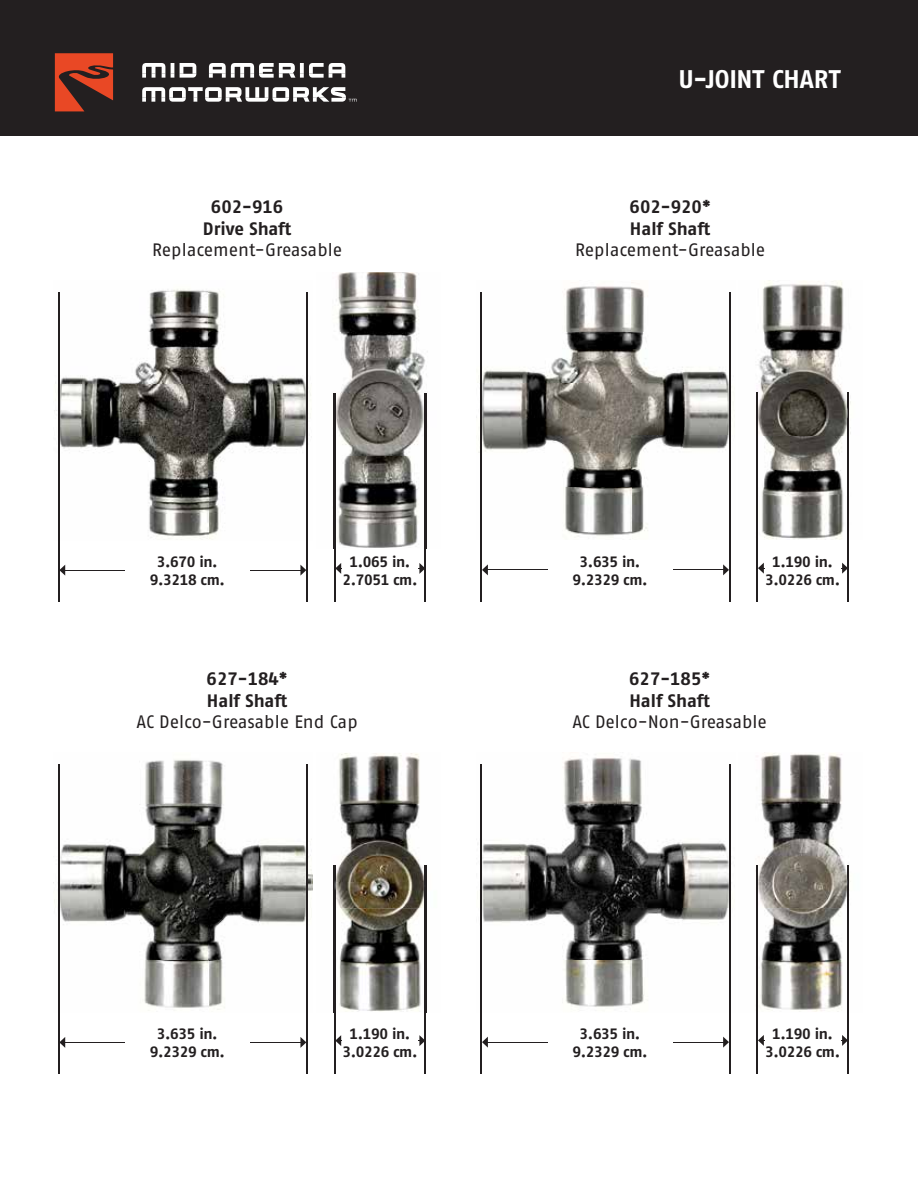
<style>
.page{position:relative;width:918px;height:1188px;background:#fff}
.page>*{position:absolute;margin:0;border:0;box-sizing:border-box;transform-origin:0 0}
.t1{font:25.5px "Fago No Bold Tf";letter-spacing:-.005em;color:#fff}
.t2{font:18px "Fago No Regular Tf";letter-spacing:-.005em;color:#231f20}
.t3{font:18px/21.6px "Fago No Bold Tf";color:#231f20}
.t4{font:15px/18px "Fago No Bold Tf";letter-spacing:-.025em;color:#231f20;text-align:center}
</style>
<div class="page">
<div style="left:0;top:0;width:918px;height:136px;background:#231f20"></div>
<svg style="left:142px;top:63px;width:203px;height:15px"></svg>
<svg style="left:55px;top:53px;width:58px;height:58px"></svg>
<svg style="left:142px;top:87px;width:215px;height:15px"></svg>
<hr style="left:334px;top:393px;width:1px;height:209px;background:#231f20">
<hr style="left:425px;top:393px;width:1px;height:209px;background:#231f20">
<hr style="left:340px;top:568px;width:80px;height:1px;background:#231f20">
<svg style="left:335px;top:563px;width:6px;height:11px"></svg>
<svg style="left:419px;top:563px;width:6px;height:11px"></svg>
<div style="left:342px;top:552px;width:76px;height:36px;background:#fff"></div>
<img style="left:54px;top:289px;width:257px;height:251px">
<hr style="left:58px;top:293px;width:1px;height:309px;background:#231f20">
<hr style="left:306px;top:293px;width:2px;height:309px;background:#231f20">
<hr style="left:64px;top:570px;width:237px;height:1px;background:#231f20">
<svg style="left:59px;top:565px;width:6px;height:11px"></svg>
<svg style="left:300px;top:565px;width:6px;height:11px"></svg>
<div style="left:125px;top:552px;width:124px;height:36px;background:#fff"></div>
<img style="left:333px;top:272px;width:95px;height:276px">
<img style="left:334px;top:393px;width:1px;height:155px">
<img style="left:425px;top:393px;width:1px;height:155px">
<hr style="left:756px;top:393px;width:2px;height:209px;background:#231f20">
<hr style="left:847px;top:393px;width:2px;height:209px;background:#231f20">
<hr style="left:763px;top:568px;width:80px;height:1px;background:#231f20">
<svg style="left:758px;top:563px;width:6px;height:11px"></svg>
<svg style="left:842px;top:563px;width:5px;height:11px"></svg>
<div style="left:765px;top:552px;width:75px;height:36px;background:#fff"></div>
<img style="left:476px;top:282px;width:256px;height:258px">
<hr style="left:481px;top:292px;width:1px;height:310px;background:#231f20">
<hr style="left:729px;top:292px;width:2px;height:310px;background:#231f20">
<hr style="left:487px;top:570px;width:237px;height:1px;background:#231f20">
<svg style="left:482px;top:564px;width:6px;height:11px"></svg>
<svg style="left:723px;top:564px;width:6px;height:11px"></svg>
<div style="left:548px;top:552px;width:124px;height:36px;background:#fff"></div>
<img style="left:756px;top:280px;width:95px;height:260px">
<img style="left:756px;top:393px;width:2px;height:147px">
<img style="left:847px;top:393px;width:2px;height:147px">
<hr style="left:334px;top:865px;width:1px;height:209px;background:#231f20">
<hr style="left:425px;top:865px;width:1px;height:209px;background:#231f20">
<hr style="left:340px;top:1040px;width:80px;height:1px;background:#231f20">
<svg style="left:335px;top:1035px;width:6px;height:11px"></svg>
<svg style="left:419px;top:1035px;width:6px;height:11px"></svg>
<div style="left:342px;top:1024px;width:76px;height:37px;background:#fff"></div>
<img style="left:54px;top:760px;width:258px;height:252px">
<hr style="left:58px;top:765px;width:1px;height:309px;background:#231f20">
<hr style="left:306px;top:765px;width:2px;height:309px;background:#231f20">
<hr style="left:64px;top:1042px;width:237px;height:1px;background:#231f20">
<svg style="left:59px;top:1037px;width:6px;height:11px"></svg>
<svg style="left:300px;top:1037px;width:6px;height:11px"></svg>
<div style="left:125px;top:1024px;width:124px;height:37px;background:#fff"></div>
<img style="left:333px;top:753px;width:94px;height:259px">
<img style="left:334px;top:865px;width:1px;height:147px">
<img style="left:425px;top:865px;width:1px;height:147px">
<hr style="left:756px;top:865px;width:2px;height:209px;background:#231f20">
<hr style="left:847px;top:865px;width:2px;height:209px;background:#231f20">
<hr style="left:763px;top:1040px;width:80px;height:1px;background:#231f20">
<svg style="left:758px;top:1035px;width:6px;height:11px"></svg>
<svg style="left:842px;top:1035px;width:5px;height:11px"></svg>
<div style="left:765px;top:1024px;width:75px;height:36px;background:#fff"></div>
<img style="left:480px;top:757px;width:252px;height:255px">
<hr style="left:481px;top:765px;width:1px;height:309px;background:#231f20">
<hr style="left:729px;top:765px;width:2px;height:309px;background:#231f20">
<hr style="left:487px;top:1042px;width:237px;height:1px;background:#231f20">
<svg style="left:482px;top:1037px;width:6px;height:11px"></svg>
<svg style="left:723px;top:1037px;width:6px;height:11px"></svg>
<div style="left:548px;top:1024px;width:124px;height:36px;background:#fff"></div>
<img style="left:755px;top:753px;width:96px;height:259px">
<img style="left:756px;top:865px;width:2px;height:147px">
<img style="left:847px;top:865px;width:2px;height:147px">
<p class="t3" style="left:203px;top:196px;width:90px;text-align:center">602-916<br>Drive Shaft</p>
<p class="t2" style="left:152px;top:240px;width:192px">Replacement-Greasable</p>
<h1 class="t1" style="left:678px;top:64px;width:163px">U-JOINT CHART</h1>
<p class="t3" style="left:630px;top:196px;width:83px">602-920*<br>Half Shaft</p>
<p class="t2" style="left:575px;top:240px;width:192px">Replacement-Greasable</p>
<p class="t4" style="left:150px;top:553px;width:77px">3.670 in.<br>9.3218 cm.</p>
<p class="t4" style="left:765px;top:552px;width:77px">1.190 in.<br>3.0226 cm.</p>
<p class="t4" style="left:573px;top:552px;width:77px">3.635 in.<br>9.2329 cm.</p>
<p class="t4" style="left:342px;top:553px;width:77px">1.065 in.<br>2.7051 cm.</p>
<p class="t3" style="left:207px;top:668px;width:83px">627-184*<br>Half Shaft</p>
<p class="t2" style="left:137px;top:712px;width:223px">AC Delco-Greasable End Cap</p>
<p class="t3" style="left:629px;top:668px;width:83px">627-185*<br>Half Shaft</p>
<p class="t2" style="left:572px;top:712px;width:196px">AC Delco-Non-Greasable</p>
<p class="t4" style="left:150px;top:1025px;width:77px">3.635 in.<br>9.2329 cm.</p>
<p class="t4" style="left:765px;top:1025px;width:77px">1.190 in.<br>3.0226 cm.</p>
<p class="t4" style="left:573px;top:1025px;width:77px">3.635 in.<br>9.2329 cm.</p>
<p class="t4" style="left:342px;top:1025px;width:77px">1.190 in.<br>3.0226 cm.</p>
</div>
